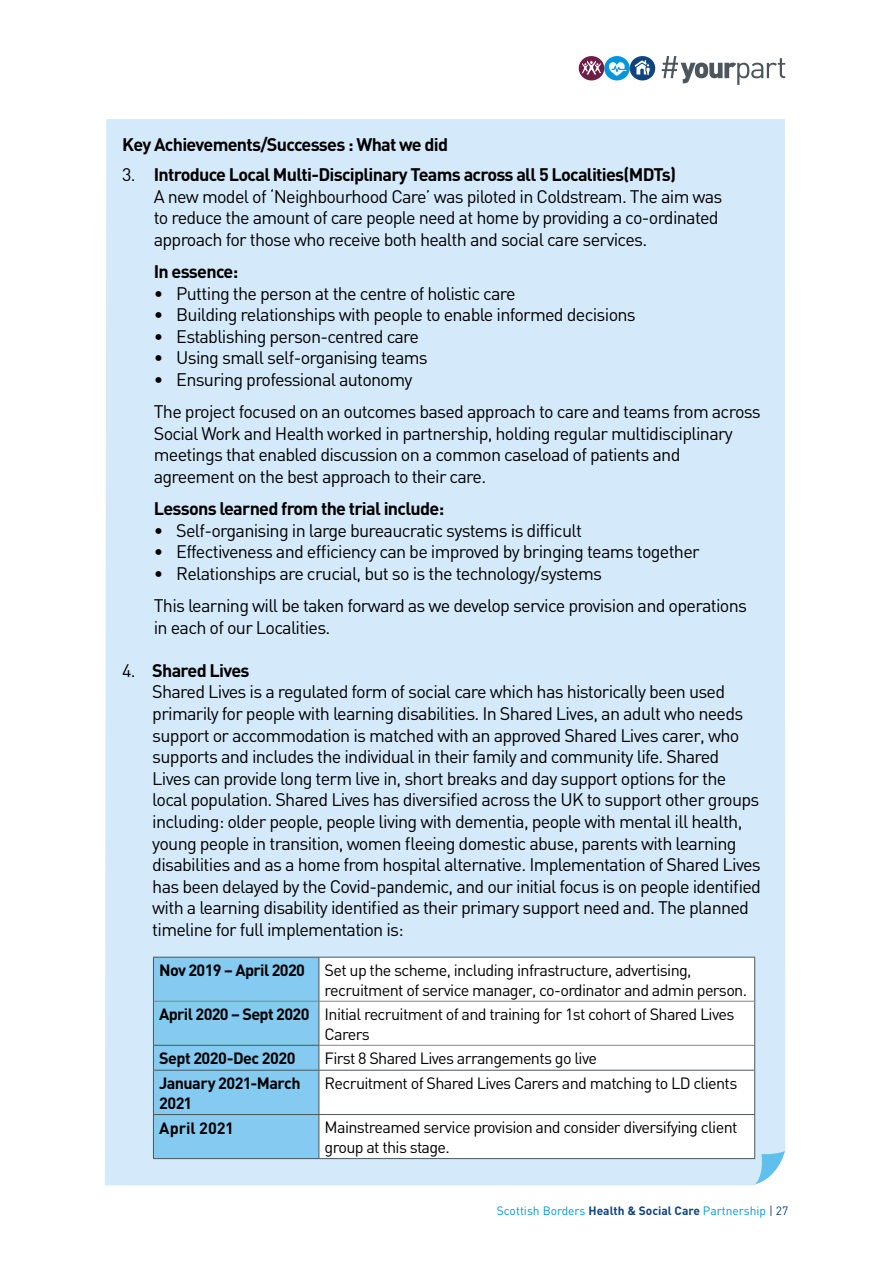
<style>
.page{position:relative;width:893px;height:1263px;background:#fff}
.page>*{position:absolute;margin:0;border:0;box-sizing:border-box;transform-origin:0 0}
.t1{font:18px/21.6px "DIN";letter-spacing:-.04em;color:#000}
.t2{font:700 18px "DIN";letter-spacing:-.04em;color:#000}
.t3{font:16.2px/19.5px "DIN";letter-spacing:-.04em;color:#000}
.t4{font:700 16.2px/19.5px "DIN";letter-spacing:-.03em;color:#000}
.t5{font:700 16.2px "DIN";letter-spacing:-.005em;color:#000}
.t6{font:12px "DIN";color:#0096dc}
.s1{font-weight:700}
.s2{font-weight:700;color:#10447e}
.s3{color:#10447e}
</style>
<div class="page">
<div style="left:604px;top:56px;width:26px;height:24px;background:#0096dc;border-radius:50%"></div>
<div style="left:579px;top:56px;width:25px;height:24px;background:#6e1e46;border-radius:50%"></div>
<svg style="left:582px;top:61px;width:19px;height:14px"></svg>
<div style="left:630px;top:56px;width:25px;height:24px;background:#10447e;border-radius:50%"></div>
<svg style="left:662px;top:56px;width:123px;height:29px"></svg>
<svg style="left:635px;top:60px;width:15px;height:16px"></svg>
<svg style="left:609px;top:62px;width:17px;height:14px"></svg>
<div style="left:105px;top:119px;width:680px;height:1066px;background:#d4eafb"></div>
<svg style="left:153px;top:957px;width:632px;height:227px"></svg>
<hr style="left:153px;top:1070px;width:166px;height:1px;background:#4c565c">
<hr style="left:153px;top:1070px;width:1px;height:44px;background:#4c565c">
<hr style="left:319px;top:1070px;width:436px;height:1px;background:#4c565c">
<hr style="left:319px;top:1070px;width:1px;height:44px;background:#4c565c">
<hr style="left:754px;top:1070px;width:1px;height:44px;background:#4c565c">
<hr style="left:153px;top:1114px;width:166px;height:1px;background:#4c565c">
<hr style="left:153px;top:1115px;width:1px;height:43px;background:#4c565c">
<hr style="left:319px;top:1114px;width:436px;height:1px;background:#4c565c">
<hr style="left:319px;top:1115px;width:1px;height:43px;background:#4c565c">
<hr style="left:754px;top:1115px;width:1px;height:43px;background:#4c565c">
<hr style="left:153px;top:1158px;width:166px;height:1px;background:#4c565c">
<hr style="left:319px;top:1158px;width:436px;height:1px;background:#4c565c">
<p class="t2" style="left:122px;top:132px;width:327px">Key Achievements/Successes : What we did</p>
<p class="t1" style="left:154px;top:163px;width:570px;text-indent:-32px">3. <span class="s1">Introduce Local Multi-Disciplinary Teams across all 5 Localities(MDTs)<br></span>A new model of ‘Neighbourhood Care’ was piloted in Coldstream. The aim was to reduce the amount of care people need at home by providing a co-ordinated approach for those who receive both health and social care services.</p>
<p class="t2" style="left:154px;top:260px;width:86px">In essence:</p>
<p class="t1" style="left:154px;top:282px;width:363px">• Putting the person at the centre of holistic care</p>
<p class="t1" style="left:154px;top:304px;width:483px">• Building relationships with people to enable informed decisions</p>
<p class="t1" style="left:154px;top:325px;width:267px">• Establishing person-centred care</p>
<p class="t1" style="left:154px;top:347px;width:275px">• Using small self-organising teams</p>
<p class="t1" style="left:154px;top:363px;width:608px;line-height:32.1px">• Ensuring professional autonomy<br>The project focused on an outcomes based approach to care and teams from across</p>
<p class="t1" style="left:154px;top:422px;width:581px">Social Work and Health worked in partnership, holding regular multidisciplinary meetings that enabled discussion on a common caseload of patients and agreement on the best approach to their care.</p>
<p class="t2" style="left:154px;top:497px;width:292px">Lessons learned from the trial include:</p>
<p class="t1" style="left:154px;top:519px;width:430px">• Self-organising in large bureaucratic systems is difficult</p>
<p class="t1" style="left:154px;top:541px;width:547px">• Effectiveness and efficiency can be improved by bringing teams together</p>
<p class="t1" style="left:154px;top:557px;width:595px;line-height:32.1px">• Relationships are crucial, but so is the technology/systems<br>This learning will be taken forward as we develop service provision and operations</p>
<p class="t1" style="left:154px;top:616px;width:178px">in each of our Localities.</p>
<p class="t1" style="left:152px;top:659px;width:610px;text-indent:-30px">4. <span class="s1">Shared Lives<br></span>Shared Lives is a regulated form of social care which has historically been used primarily for people with learning disabilities. In Shared Lives, an adult who needs support or accommodation is matched with an approved Shared Lives carer, who supports and includes the individual in their family and community life. Shared Lives can provide long term live in, short breaks and day support options for the local population. Shared Lives has diversified across the UK to support other groups including: older people, people living with dementia, people with mental ill health, young people in transition, women fleeing domestic abuse, parents with learning disabilities and as a home from hospital alternative. Implementation of Shared Lives has been delayed by the Covid-pandemic, and our initial focus is on people identified with a learning disability identified as their primary support need and. The planned timeline for full implementation is:</p>
<p class="t3" style="left:325px;top:960px;width:424px;text-indent:-165px"><span class="s1">Nov 2019 – April 2020</span> Set up the scheme, including infrastructure, advertising, recruitment of service manager, co-ordinator and admin person.</p>
<p class="t3" style="left:325px;top:1004px;width:411px;text-indent:-165px"><span class="s1">April 2020 – Sept 2020</span> Initial recruitment of and training for 1st cohort of Shared Lives<br>Carers</p>
<p class="t4" style="left:159px;top:1048px;width:138px">Sept 2020-Dec 2020</p>
<p class="t3" style="left:325px;top:1048px;width:274px">First 8 Shared Lives arrangements go live</p>
<p class="t4" style="left:159px;top:1073px;width:143px">January 2021-March<br>2021</p>
<p class="t3" style="left:325px;top:1073px;width:414px">Recruitment of Shared Lives Carers and matching to LD clients</p>
<p class="t5" style="left:159px;top:1117px;width:76px">April 2021</p>
<p class="t3" style="left:325px;top:1117px;width:414px">Mainstreamed service provision and consider diversifying client group at this stage.</p>
<p class="t6" style="left:497px;top:1203px;width:293px">Scottish Borders <span class="s2">Health &amp; Social Care</span> Partnership <span class="s3">| 27</span></p>
</div>
